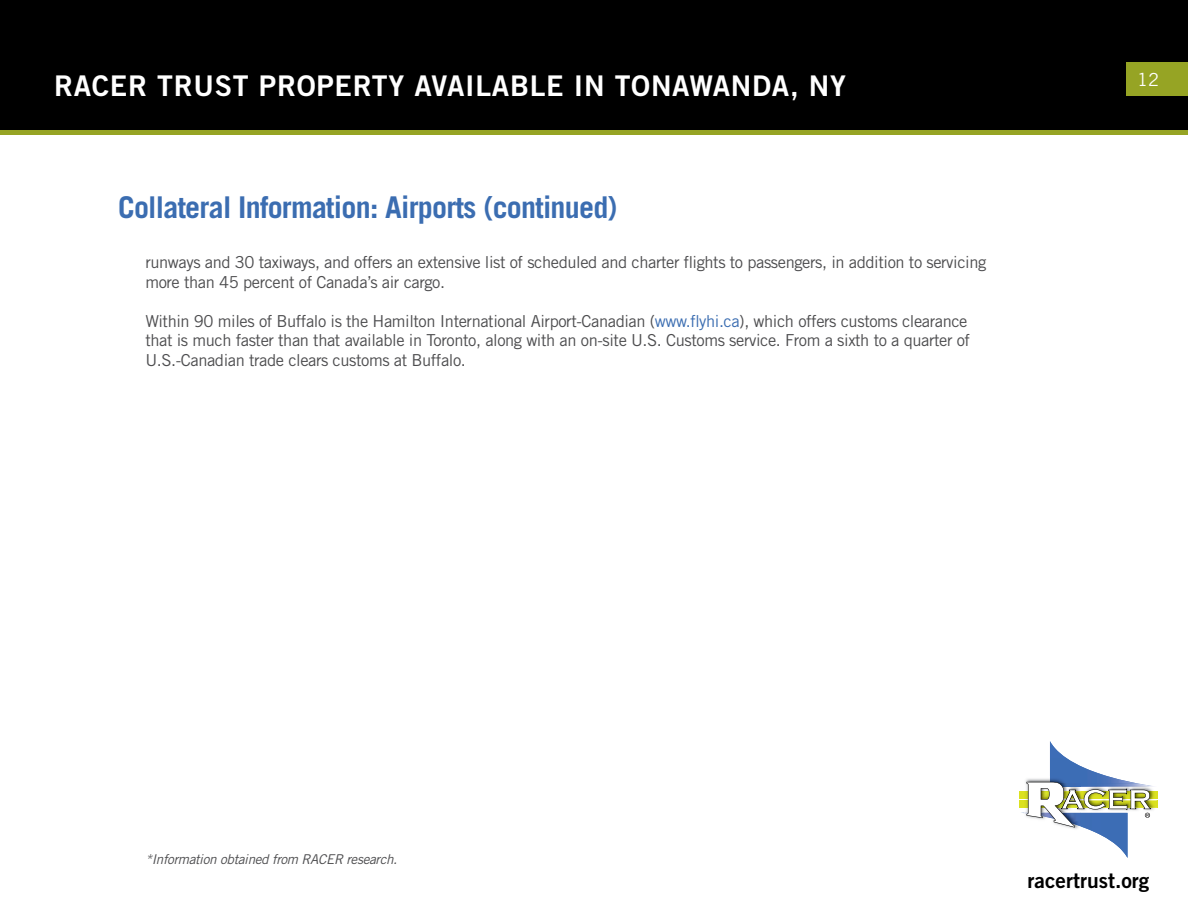
<style>
.page{position:relative;width:1188px;height:918px;background:#fff}
.page>*{position:absolute;margin:0;border:0;box-sizing:border-box;transform-origin:0 0}
.t1{font:700 30px "Trade Gothic LT Std";letter-spacing:-.025em;color:#3b6db1}
.t2{font:28.5px "Trade Gothic LT Std Bd 2";letter-spacing:.025em;color:#fff}
.t3{font:21px "Trade Gothic LT Std Bd 2";color:#000}
.t4{font:18px "Trade Gothic LT Std";color:#fff}
.t5{font:16.5px/19.5px "Trade Gothic LT Std";letter-spacing:-.025em;color:#4d4d4f}
.t6{font:italic 13.5px "Trade Gothic LT Std";letter-spacing:-.025em;color:#4d4d4f}
.s1{color:#3b6db1}
</style>
<div class="page">
<div style="left:1px;top:1px;width:1186px;height:131px;background:#000"></div>
<div style="left:0;top:0;width:1188px;height:133px;border:2px solid #000"></div>
<div style="left:1126px;top:62px;width:62px;height:34px;background:#96a424"></div>
<div style="left:0;top:130px;width:1188px;height:5px;background:#96a424"></div>
<div style="left:1019px;top:791px;width:139px;height:7px;background:#dbe120"></div>
<div style="left:1019px;top:801px;width:139px;height:7px;background:#dbe120"></div>
<svg style="left:1021px;top:741px;width:137px;height:117px"></svg>
<h2 class="t2" style="left:54px;top:68px;width:793px">RACER TRUST PROPERTY AVAILABLE IN TONAWANDA, NY</h2>
<h1 class="t1" style="left:118px;top:189px;width:501px">Collateral Information: Airports (continued)</h1>
<p class="t5" style="left:145px;top:253px;width:843px">runways and 30 taxiways, and offers an extensive list of scheduled and charter flights to passengers, in addition to servicing more than 45 percent of Canada’s air cargo.</p>
<p class="t5" style="left:145px;top:311px;width:826px">Within 90 miles of Buffalo is the Hamilton International Airport-Canadian (<span class="s1">www.flyhi.ca</span>), which offers customs clearance that is much faster than that available in Toronto, along with an on-site U.S. Customs service. From a sixth to a quarter of<br>U.S.-Canadian trade clears customs at Buffalo.</p>
<p class="t4" style="left:1137px;top:68px;width:23px">12</p>
<p class="t6" style="left:145px;top:851px;width:253px">*Information obtained from RACER research.</p>
<p class="t3" style="left:1028px;top:867px;width:123px">racertrust.org</p>
</div>
